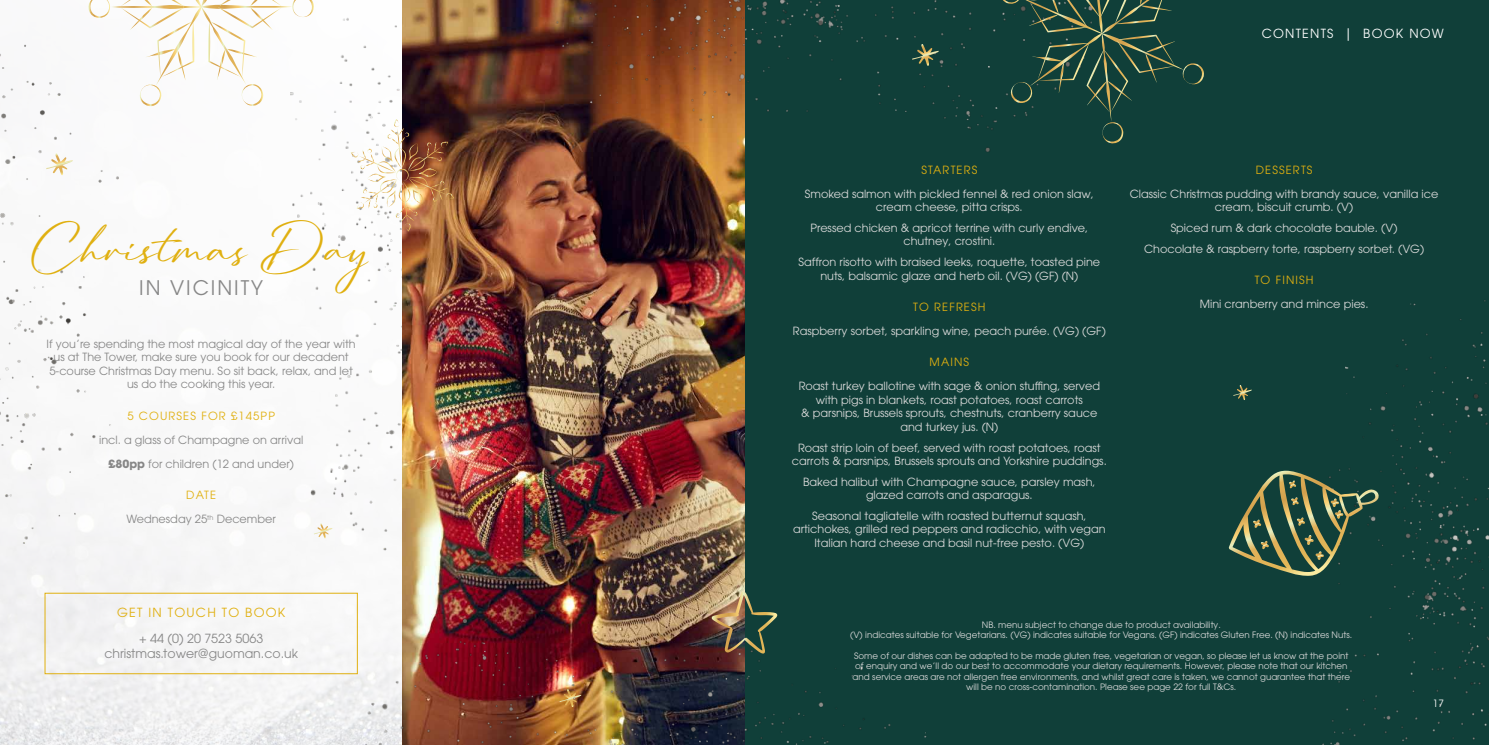
<style>
.page{position:relative;width:1489px;height:745px;background:#fff}
.page>*{position:absolute;margin:0;border:0;box-sizing:border-box;transform-origin:0 0}
.t1{font:35px "Parlare";color:#e0b010}
.t2{font:20px "ITC Avant Garde Pro";letter-spacing:.1em;color:#878787}
.t3{font:12.5px/15px "ITC Avant Garde Pro";color:#878787;text-align:center}
.t4{font:12.5px "ITC Avant Garde Pro";letter-spacing:.1em;color:#e0b010}
.t5{font:12.5px "ITC Avant Garde Pro";letter-spacing:.1em;color:#fff}
.t6{font:11.25px/13.5px "ITC Avant Garde Pro";color:#dadada;text-align:center}
.t7{font:11.25px/13.5px "ITC Avant Garde Pro";color:#878787;text-align:center}
.t8{font:11.25px "ITC Avant Garde Pro";letter-spacing:.1em;color:#e0b010}
.t9{font:10px "ITC Avant Garde Pro";color:#fff}
.t10{font:8.75px/10.5px "ITC Avant Garde Pro";color:#dadada;text-align:center}
.s1{font-weight:700}
.s2{color:#e0b010}
</style>
<div class="page">
<div style="left:744px;top:0;width:744px;height:744px;background:#103f39"></div>
<img style="left:1323px;top:300px;width:165px;height:444px">
<img style="left:0;top:176px;width:359px;height:568px">
<img style="left:288px;top:18px;width:114px;height:556px">
<img style="left:402px;top:0;width:342px;height:593px">
<img style="left:549px;top:0;width:449px;height:175px">
<img style="left:0;top:44px;width:118px;height:517px">
<svg style="left:86px;top:0;width:230px;height:113px"></svg>
<svg style="left:1002px;top:0;width:202px;height:144px"></svg>
<svg style="left:711px;top:591px;width:35px;height:2px"></svg>
<svg style="left:1228px;top:470px;width:152px;height:106px"></svg>
<svg style="left:1233px;top:385px;width:18px;height:15px"></svg>
<svg style="left:314px;top:523px;width:18px;height:15px"></svg>
<svg style="left:911px;top:44px;width:27px;height:22px"></svg>
<svg style="left:46px;top:153px;width:27px;height:22px"></svg>
<img style="left:350px;top:119px;width:104px;height:112px">
<img style="left:359px;top:593px;width:568px;height:151px">
<h1 class="t1" style="left:32px;top:229px;width:339px">Christmas Day</h1>
<h2 class="t2" style="left:139px;top:275px;width:125px">IN VICINITY</h2>
<p class="t7" style="left:47px;top:336px;width:311px">If you’re spending the most magical day of the year with us at The Tower, make sure you book for our decadent 5-course Christmas Day menu. So sit back, relax, and let us do the cooking this year.</p>
<p class="t8" style="left:127px;top:408px;width:149px">5 COURSES FOR £145PP</p>
<p class="t7" style="left:99px;top:427px;width:206px;line-height:24.1px">incl. a glass of Champagne on arrival <span class="s1">£80pp</span> for children (12 and under)</p>
<p class="t7" style="left:126px;top:482px;width:151px;line-height:24.1px"><span class="s2">DATE<br></span>Wednesday 25<sup>th</sup> December</p>
<p class="t4" style="left:117px;top:604px;width:170px">GET IN TOUCH TO BOOK</p>
<p class="t3" style="left:104px;top:630px;width:195px">+ 44 (0) 20 7523 5063 christmas.tower@guoman.co.uk</p>
<p class="t5" style="left:1261px;top:26px;width:184px">CONTENTS | BOOK NOW</p>
<p class="t8" style="left:921px;top:162px;width:57px">STARTERS</p>
<p class="t6" style="left:804px;top:187px;width:290px">Smoked salmon with pickled fennel &amp; red onion slaw, cream cheese, pitta crisps.</p>
<p class="t6" style="left:810px;top:221px;width:279px">Pressed chicken &amp; apricot terrine with curly endive, chutney, crostini.</p>
<p class="t6" style="left:798px;top:255px;width:303px">Saffron risotto with braised leeks, roquette, toasted pine nuts, balsamic glaze and herb oil. (VG) (GF) (N)</p>
<p class="t8" style="left:913px;top:299px;width:74px">TO REFRESH</p>
<p class="t6" style="left:792px;top:324px;width:314px">Raspberry sorbet, sparkling wine, peach purée. (VG) (GF)</p>
<p class="t8" style="left:929px;top:355px;width:41px">MAINS</p>
<p class="t6" style="left:798px;top:379px;width:303px">Roast turkey ballotine with sage &amp; onion stuffing, served with pigs in blankets, roast potatoes, roast carrots<br>&amp; parsnips, Brussels sprouts, chestnuts, cranberry sauce and turkey jus. (N)</p>
<p class="t6" style="left:792px;top:440px;width:316px">Roast strip loin of beef, served with roast potatoes, roast carrots &amp; parsnips, Brussels sprouts and Yorkshire puddings.</p>
<p class="t6" style="left:803px;top:474px;width:294px">Baked halibut with Champagne sauce, parsley mash, glazed carrots and asparagus.</p>
<p class="t6" style="left:793px;top:508px;width:314px">Seasonal tagliatelle with roasted butternut squash, artichokes, grilled red peppers and radicchio, with vegan<br>Italian hard cheese and basil nut-free pesto. (VG)</p>
<p class="t8" style="left:1255px;top:162px;width:58px">DESSERTS</p>
<p class="t6" style="left:1129px;top:187px;width:310px">Classic Christmas pudding with brandy sauce, vanilla ice cream, biscuit crumb. (V)</p>
<p class="t6" style="left:1143px;top:217px;width:282px;line-height:20.6px">Spiced rum &amp; dark chocolate bauble. (V)<br>Chocolate &amp; raspberry torte, raspberry sorbet. (VG)</p>
<p class="t8" style="left:1254px;top:272px;width:60px">TO FINISH</p>
<p class="t6" style="left:1199px;top:297px;width:170px">Mini cranberry and mince pies.</p>
<p class="t10" style="left:850px;top:619px;width:503px">NB. menu subject to change due to product availability.<br>(V) indicates suitable for Vegetarians. (VG) indicates suitable for Vegans. (GF) indicates Gluten Free. (N) indicates Nuts.</p>
<p class="t10" style="left:852px;top:649px;width:499px">Some of our dishes can be adapted to be made gluten free, vegetarian or vegan, so please let us know at the point of enquiry and we’ll do our best to accommodate your dietary requirements. However, please note that our kitchen and service areas are not allergen free environments, and whilst great care is taken, we cannot guarantee that there will be no cross-contamination. Please see page 22 for full T&amp;Cs.</p>
<p class="t9" style="left:1432px;top:696px;width:13px">17</p>
</div>
